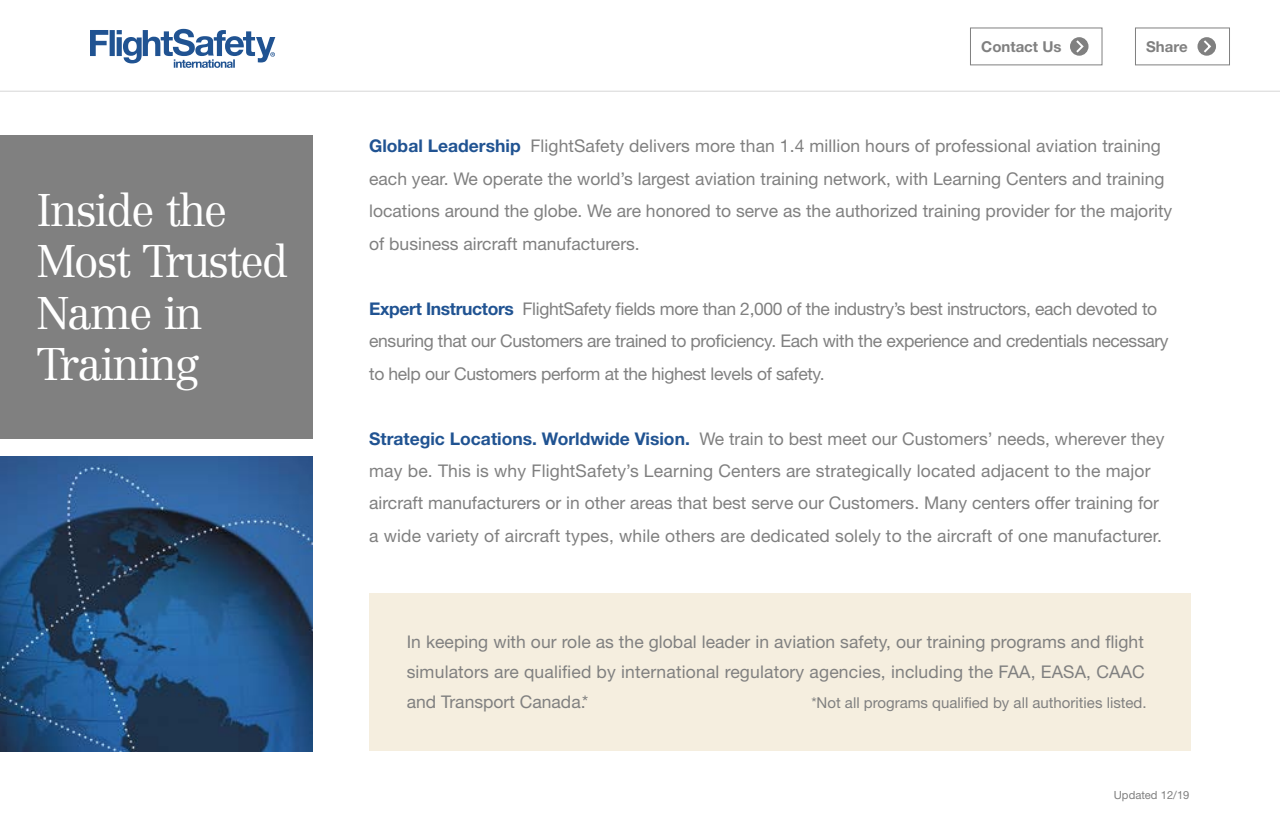
<style>
.page{position:relative;width:1280px;height:840px;background:#fff}
.page>*{position:absolute;margin:0;border:0;box-sizing:border-box;transform-origin:0 0}
.t1{font:300 45px/51.2px "Centennial";letter-spacing:-.04em;color:#fff}
.t2{font:17.5px/32.5px "Helvetica Neue";color:#808080}
.t3{font:17.5px/32.5px "Helvetica Neue";letter-spacing:-.02em;color:#808080}
.t4{font:15px "Helvetica Neue";color:#808080}
.t5{font:700 15px "Helvetica Neue";color:#808080}
.t6{font:11.25px "Helvetica Neue";color:#808080}
.s1{font-weight:700;color:#205392}
</style>
<div class="page">
<div style="left:970px;top:27px;width:133px;height:38px;border:1px solid #808080"></div>
<svg style="left:1070px;top:37px;width:19px;height:19px"></svg>
<svg style="left:1074px;top:38px;width:11px;height:17px"></svg>
<div style="left:1135px;top:27px;width:95px;height:38px;border:1px solid #808080"></div>
<div style="left:1198px;top:37px;width:18px;height:19px;background:#808080;border-radius:50%"></div>
<svg style="left:1202px;top:38px;width:11px;height:17px"></svg>
<svg style="left:90px;top:29px;width:185px;height:39px"></svg>
<div style="left:369px;top:594px;width:821px;height:157px;background:#f5eedf"></div>
<div style="left:0;top:135px;width:312px;height:304px;background:#808080"></div>
<img style="left:0;top:457px;width:312px;height:294px">
<hr style="left:0;top:91px;width:1280px;height:1px;background:#dfdfdf">
<h1 class="t1" style="left:36px;top:185px;width:254px">Inside the<br>Most Trusted<br>Name in<br>Training</h1>
<p class="t5" style="left:981px;top:37px;width:82px">Contact Us</p>
<p class="t5" style="left:1146px;top:37px;width:43px">Share</p>
<p class="t2" style="left:369px;top:129px;width:805px"><span class="s1">Global Leadership</span> FlightSafety delivers more than 1.4 million hours of professional aviation training each year. We operate the world’s largest aviation training network, with Learning Centers and training locations around the globe. We are honored to serve as the authorized training provider for the majority of business aircraft manufacturers.</p>
<p class="t3" style="left:369px;top:292px;width:801px"><span class="s1">Expert Instructors</span> FlightSafety fields more than 2,000 of the industry’s best instructors, each devoted to ensuring that our Customers are trained to proficiency. Each with the experience and credentials necessary to help our Customers perform at the highest levels of safety.</p>
<p class="t2" style="left:369px;top:422px;width:797px"><span class="s1">Strategic Locations. Worldwide Vision.</span> We train to best meet our Customers’ needs, wherever they may be. This is why FlightSafety’s Learning Centers are strategically located adjacent to the major aircraft manufacturers or in other areas that best serve our Customers. Many centers offer training for a wide variety of aircraft types, while others are dedicated solely to the aircraft of one manufacturer.</p>
<p class="t2" style="left:407px;top:627px;width:740px;line-height:30px;text-align:justify">In keeping with our role as the global leader in aviation safety, our training programs and flight simulators are qualified by international regulatory agencies, including the FAA, EASA, CAAC and Transport Canada.*</p>
<p class="t4" style="left:811px;top:694px;width:337px">*Not all programs qualified by all authorities listed.</p>
<p class="t6" style="left:1114px;top:788px;width:77px">Updated 12/19</p>
</div>
